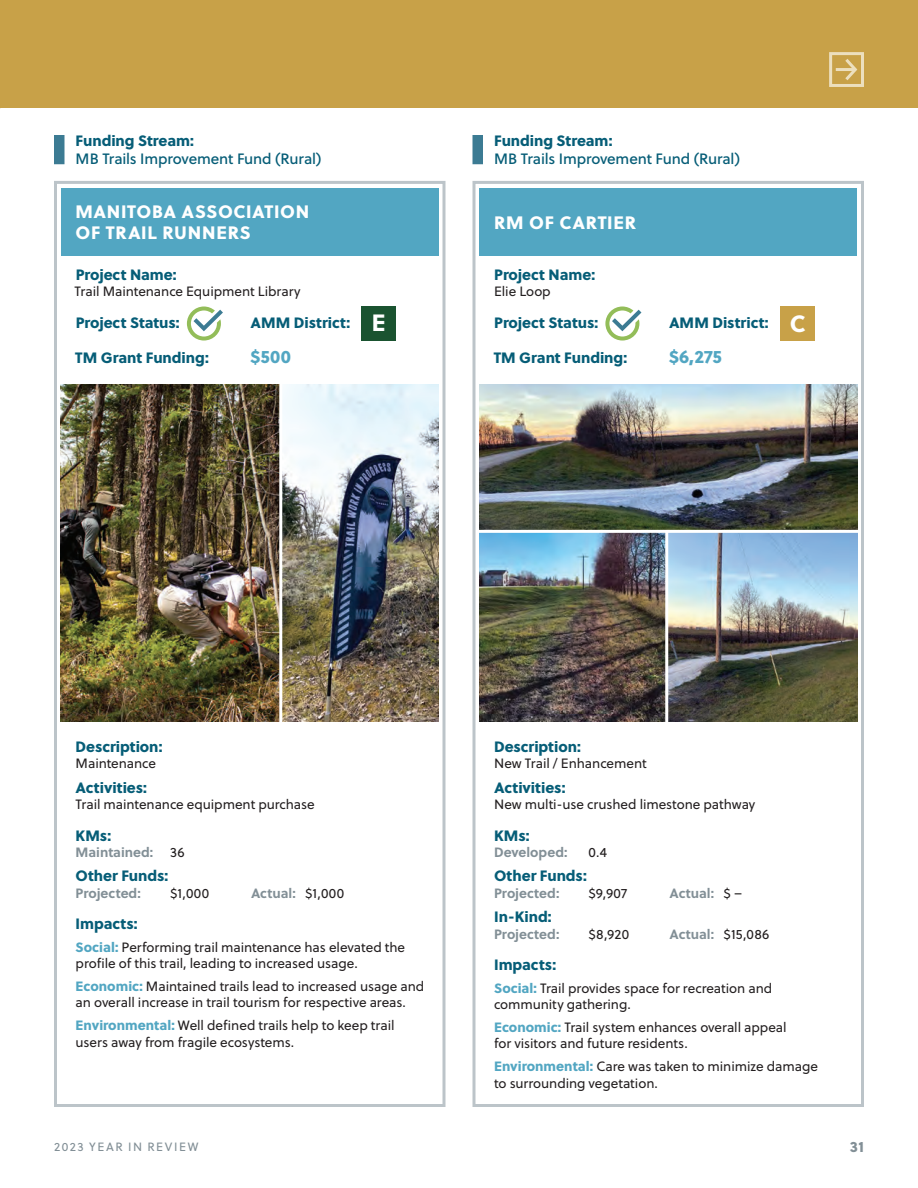
<style>
.page{position:relative;width:918px;height:1188px;background:#fff}
.page>*{position:absolute;margin:0;border:0;box-sizing:border-box;transform-origin:0 0}
.t1{font:23.55px "Soleil Xb";color:#fff}
.t2{font:18px/21.6px "Soleil Xb";letter-spacing:.035em;color:#fff}
.t3{font:18px "Soleil Xb";letter-spacing:.01em;color:#52a6c2}
.t4{font:15px "Soleil Xb";letter-spacing:-.005em;color:#065d77}
.t5{font:15px "Soleil Bk";letter-spacing:-.01em;color:#065d77}
.t6{font:15px "Soleil Xb";color:#828f96}
.t7{font:13.5px/16.2px "Soleil";letter-spacing:-.005em;color:#231f20}
.t8{font:700 13.5px "Soleil";color:#828f96}
.t9{font:12px "Soleil";letter-spacing:.13em;color:#828f96}
.s1{font-weight:400;color:#231f20}
.s2{font-family:"Soleil Xb";color:#52a6c2}
</style>
<div class="page">
<div style="left:0;top:0;width:918px;height:108px;background:#c8a148"></div>
<hr style="left:836px;top:68px;width:20px;height:3px;background:#ecdfbe">
<svg style="left:845px;top:59px;width:13px;height:22px"></svg>
<div style="left:829px;top:52px;width:35px;height:35px;border:3px solid #ecdfbe"></div>
<div style="left:61px;top:188px;width:378px;height:67px;background:#52a6c2"></div>
<div style="left:479px;top:188px;width:378px;height:67px;background:#52a6c2"></div>
<div style="left:54px;top:181px;width:392px;height:926px;border:3px solid #bcc4c9"></div>
<div style="left:472px;top:181px;width:392px;height:926px;border:3px solid #bcc4c9"></div>
<svg style="left:187px;top:307px;width:36px;height:34px"></svg>
<svg style="left:605px;top:307px;width:36px;height:34px"></svg>
<img style="left:479px;top:384px;width:378px;height:338px">
<div style="left:54px;top:135px;width:10px;height:29px;background:#3c7b93"></div>
<div style="left:472px;top:135px;width:11px;height:29px;background:#3c7b93"></div>
<img style="left:61px;top:384px;width:378px;height:338px">
<hr style="left:279px;top:382px;width:3px;height:363px;background:#fff">
<div style="left:780px;top:307px;width:35px;height:34px;background:#c8a148"></div>
<div style="left:361px;top:306px;width:35px;height:35px;background:#1a5330"></div>
<hr style="left:477px;top:530px;width:383px;height:3px;background:#fff">
<hr style="left:665px;top:531px;width:3px;height:199px;background:#fff">
<p class="t4" style="left:76px;top:129px;width:120px">Funding Stream:</p>
<p class="t5" style="left:76px;top:148px;width:247px">MB Trails Improvement Fund (Rural)</p>
<p class="t4" style="left:494px;top:129px;width:120px">Funding Stream:</p>
<p class="t5" style="left:494px;top:148px;width:247px">MB Trails Improvement Fund (Rural)</p>
<h2 class="t2" style="left:76px;top:200px;width:235px">MANITOBA ASSOCIATION<br>OF TRAIL RUNNERS</h2>
<h2 class="t2" style="left:494px;top:210px;width:144px">RM OF CARTIER</h2>
<p class="t4" style="left:76px;top:263px;width:102px">Project Name:</p>
<p class="t7" style="left:75px;top:283px;width:227px">Trail Maintenance Equipment Library</p>
<p class="t4" style="left:76px;top:311px;width:105px">Project Status:</p>
<p class="t4" style="left:251px;top:311px;width:101px">AMM District:</p>
<p class="t4" style="left:75px;top:346px;width:135px">TM Grant Funding:</p>
<h2 class="t3" style="left:251px;top:342px;width:42px">$500</h2>
<p class="t4" style="left:494px;top:263px;width:102px">Project Name:</p>
<p class="t7" style="left:494px;top:283px;width:58px">Elie Loop</p>
<p class="t4" style="left:494px;top:311px;width:105px">Project Status:</p>
<p class="t4" style="left:669px;top:311px;width:101px">AMM District:</p>
<p class="t4" style="left:494px;top:346px;width:135px">TM Grant Funding:</p>
<h2 class="t3" style="left:669px;top:342px;width:54px">$6,275</h2>
<h1 class="t1" style="left:372px;top:304px;width:15px">E</h1>
<h1 class="t1" style="left:790px;top:305px;width:17px">C</h1>
<p class="t4" style="left:76px;top:735px;width:88px">Description:</p>
<p class="t7" style="left:76px;top:755px;width:82px">Maintenance</p>
<p class="t4" style="left:76px;top:776px;width:73px">Activities:</p>
<p class="t7" style="left:76px;top:796px;width:241px">Trail maintenance equipment purchase</p>
<p class="t4" style="left:76px;top:823px;width:37px">KMs:</p>
<p class="t8" style="left:76px;top:841px;width:110px">Maintained: <span class="s1">36</span></p>
<p class="t4" style="left:76px;top:864px;width:94px">Other Funds:</p>
<p class="t8" style="left:76px;top:882px;width:67px">Projected:</p>
<p class="t7" style="left:170px;top:884px;width:41px">$1,000</p>
<p class="t8" style="left:251px;top:882px;width:95px">Actual: <span class="s1">$1,000</span></p>
<p class="t4" style="left:76px;top:912px;width:64px">Impacts:</p>
<p class="t7" style="left:76px;top:939px;width:331px"><span class="s2">Social:</span> Performing trail maintenance has elevated the profile of this trail, leading to increased usage.</p>
<p class="t7" style="left:76px;top:978px;width:350px"><span class="s2">Economic:</span> Maintained trails lead to increased usage and an overall increase in trail tourism for respective areas.</p>
<p class="t7" style="left:76px;top:1017px;width:320px"><span class="s2">Environmental:</span> Well defined trails help to keep trail users away from fragile ecosystems.</p>
<p class="t4" style="left:494px;top:735px;width:88px">Description:</p>
<p class="t7" style="left:494px;top:755px;width:154px">New Trail / Enhancement</p>
<p class="t4" style="left:494px;top:776px;width:73px">Activities:</p>
<p class="t7" style="left:494px;top:796px;width:263px">New multi-use crushed limestone pathway</p>
<p class="t4" style="left:494px;top:823px;width:37px">KMs:</p>
<p class="t8" style="left:494px;top:841px;width:75px">Developed:</p>
<p class="t7" style="left:589px;top:844px;width:20px">0.4</p>
<p class="t4" style="left:494px;top:864px;width:94px">Other Funds:</p>
<p class="t8" style="left:494px;top:882px;width:67px">Projected:</p>
<p class="t7" style="left:589px;top:884px;width:40px">$9,907</p>
<p class="t8" style="left:670px;top:882px;width:74px">Actual: <span class="s1">$ –</span></p>
<p class="t4" style="left:494px;top:905px;width:59px">In-Kind:</p>
<p class="t8" style="left:494px;top:923px;width:67px">Projected:</p>
<p class="t7" style="left:589px;top:925px;width:42px">$8,920</p>
<p class="t8" style="left:670px;top:923px;width:101px">Actual: <span class="s1">$15,086</span></p>
<p class="t4" style="left:494px;top:953px;width:64px">Impacts:</p>
<p class="t7" style="left:494px;top:980px;width:280px"><span class="s2">Social:</span> Trail provides space for recreation and community gathering.</p>
<p class="t7" style="left:494px;top:1019px;width:294px"><span class="s2">Economic:</span> Trail system enhances overall appeal for visitors and future residents.</p>
<p class="t7" style="left:494px;top:1058px;width:325px"><span class="s2">Environmental:</span> Care was taken to minimize damage to surrounding vegetation.</p>
<p class="t9" style="left:54px;top:1138px;width:146px">2023 YEAR IN REVIEW</p>
<p class="t6" style="left:850px;top:1134px;width:16px">31</p>
</div>
